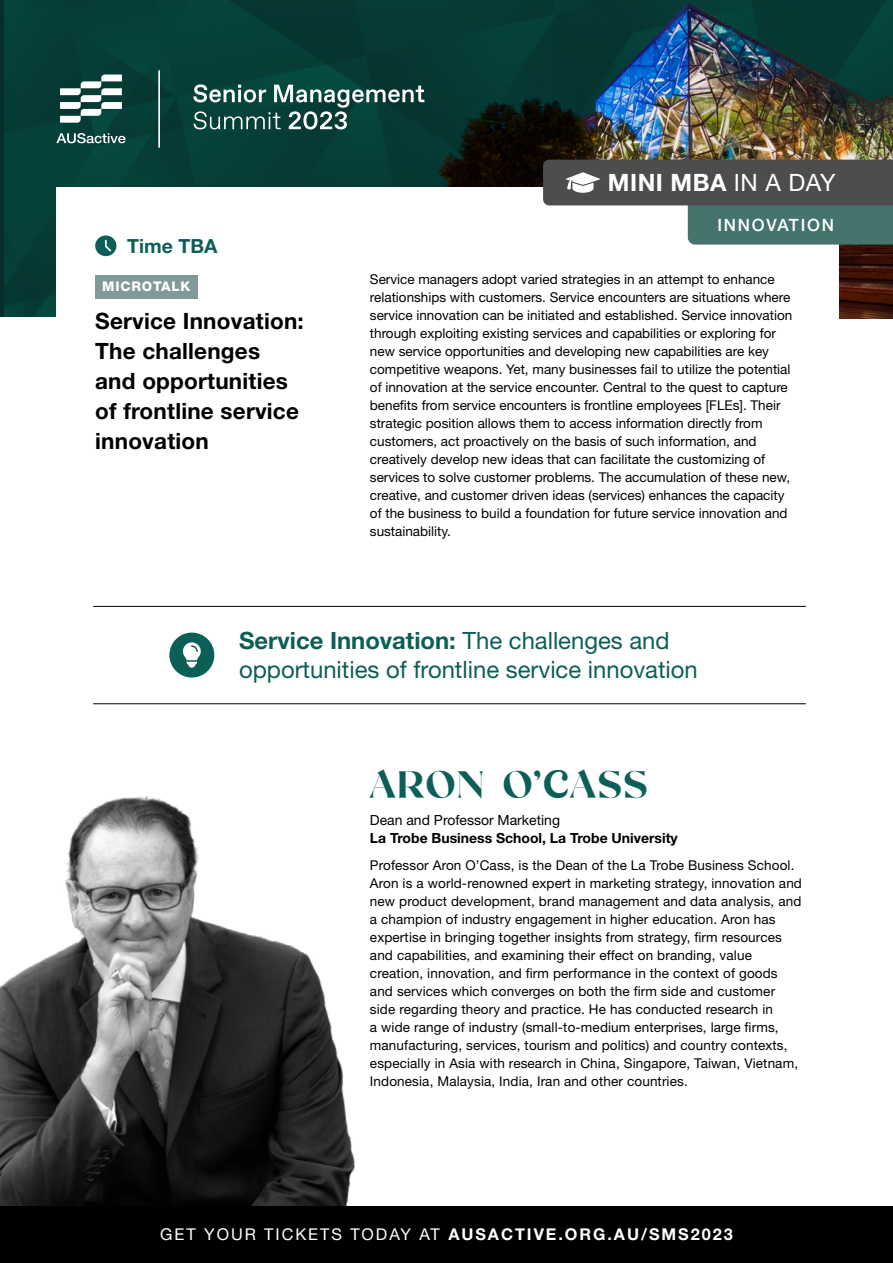
<style>
.page{position:relative;width:893px;height:1263px;background:#fff}
.page>*{position:absolute;margin:0;border:0;box-sizing:border-box;transform-origin:0 0}
.t1{font:300 45.45px "Mikela";letter-spacing:.045em;color:#0c5f57}
.t2{font:23.85px/29.4px "Helvetica Neue LT Std";color:#0c5f57}
.t3{font:700 23.85px "Helvetica Neue LT Std";letter-spacing:.02em;color:#fff}
.t4{font:700 22.5px/30px "Helvetica Neue LT Std";letter-spacing:.01em;color:#000}
.t5{font:700 19.5px "Helvetica Neue LT Std";color:#0c5f57}
.t6{font:500 16.95px "Helvetica Neue LT Std";letter-spacing:.1em;color:#fff}
.t7{font:700 16.2px "Helvetica Neue LT Std";letter-spacing:.12em;color:#fff}
.t8{font:700 13.95px "Helvetica Neue LT Std";color:#000}
.t9{font:13.95px "Helvetica Neue LT Std";color:#000}
.t10{font:13.5px/18px "Helvetica Neue LT Std";color:#000}
.t11{font:800 13.35px "Helvetica Neue LT Std";letter-spacing:.06em;color:#fff}
.s1{font-weight:400}
.s2{font-weight:700}
</style>
<div class="page">
<img style="left:5px;top:0;width:392px;height:316px">
<img style="left:397px;top:0;width:496px;height:319px">
<div style="left:56px;top:187px;width:783px;height:1034px;background:#fff"></div>
<svg style="left:56px;top:133px;width:70px;height:10px"></svg>
<svg style="left:60px;top:75px;width:62px;height:48px"></svg>
<hr style="left:158px;top:70px;width:2px;height:78px;background:#fff">
<svg style="left:193px;top:84px;width:231px;height:45px;background:#3d6963"></svg>
<svg style="left:543px;top:160px;width:350px;height:85px"></svg>
<img style="left:0;top:796px;width:355px;height:410px">
<svg style="left:95px;top:235px;width:21px;height:21px"></svg>
<div style="left:169px;top:633px;width:45px;height:44px;background:#0c5f57;border-radius:50%"></div>
<svg style="left:183px;top:642px;width:18px;height:26px"></svg>
<hr style="left:93px;top:606px;width:713px;height:1px;background:#000">
<hr style="left:93px;top:703px;width:713px;height:1px;background:#000">
<div style="left:95px;top:275px;width:102px;height:23px;background:#819a97"></div>
<div style="left:0;top:1206px;width:893px;height:57px;background:#000"></div>
<h2 class="t3" style="left:608px;top:168px;width:229px">MINI MBA <span class="s1">IN A DAY</span></h2>
<h3 class="t5" style="left:127px;top:234px;width:92px">Time TBA</h3>
<p class="t11" style="left:102px;top:279px;width:90px">MICROTALK</p>
<h3 class="t4" style="left:95px;top:305px;width:210px">Service Innovation:<br>The challenges and opportunities of frontline service innovation</h3>
<p class="t6" style="left:717px;top:215px;width:118px">INNOVATION</p>
<p class="t10" style="left:370px;top:270px;width:424px">Service managers adopt varied strategies in an attempt to enhance relationships with customers. Service encounters are situations where service innovation can be initiated and established. Service innovation through exploiting existing services and capabilities or exploring for new service opportunities and developing new capabilities are key competitive weapons. Yet, many businesses fail to utilize the potential of innovation at the service encounter. Central to the quest to capture benefits from service encounters is frontline employees [FLEs]. Their strategic position allows them to access information directly from customers, act proactively on the basis of such information, and creatively develop new ideas that can facilitate the customizing of services to solve customer problems. The accumulation of these new, creative, and customer driven ideas (services) enhances the capacity of the business to build a foundation for future service innovation and sustainability.</p>
<h2 class="t2" style="left:239px;top:625px;width:460px"><span class="s2">Service Innovation:</span> The challenges and opportunities of frontline service innovation</h2>
<h1 class="t1" style="left:370px;top:766px;width:279px">ARON O’CASS</h1>
<p class="t9" style="left:370px;top:812px;width:192px">Dean and Professor Marketing</p>
<p class="t8" style="left:370px;top:829px;width:309px">La Trobe Business School, La Trobe University</p>
<p class="t10" style="left:370px;top:856px;width:433px">Professor Aron O’Cass, is the Dean of the La Trobe Business School.<br>Aron is a world-renowned expert in marketing strategy, innovation and new product development, brand management and data analysis, and a champion of industry engagement in higher education. Aron has expertise in bringing together insights from strategy, firm resources and capabilities, and examining their effect on branding, value creation, innovation, and firm performance in the context of goods and services which converges on both the firm side and customer side regarding theory and practice. He has conducted research in<br>a wide range of industry (small-to-medium enterprises, large firms, manufacturing, services, tourism and politics) and country contexts, especially in Asia with research in China, Singapore, Taiwan, Vietnam, Indonesia, Malaysia, India, Iran and other countries.</p>
<p class="t7" style="left:160px;top:1224px;width:574px"><span class="s1">GET YOUR TICKETS TODAY AT</span> AUSACTIVE.ORG.AU/SMS2023</p>
</div>
